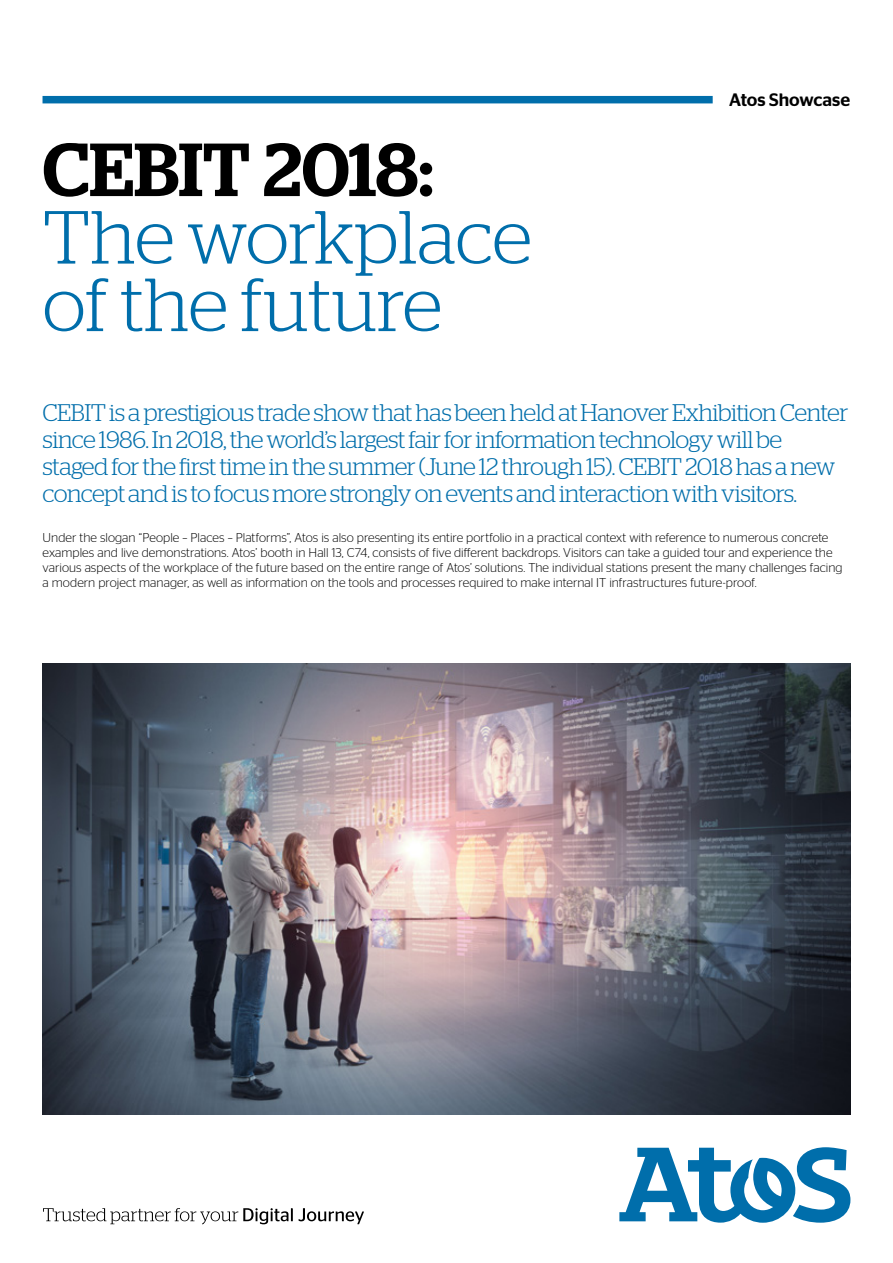
<style>
.page{position:relative;width:893px;height:1263px;background:#fff}
.page>*{position:absolute;margin:0;border:0;box-sizing:border-box;transform-origin:0 0}
.t1{font:300 75px/67.5px "Stag";letter-spacing:-.005em;color:#006eab}
.t2{font:500 75px "Stag";letter-spacing:-.005em;color:#000}
.t3{font:300 24px/27px "Stag";letter-spacing:-.025em;color:#006eab}
.t4{font:500 18px "Stag Sans";color:#000}
.t5{font:300 12.75px/15px "Stag Sans";color:#000}
</style>
<div class="page">
<svg style="left:43px;top:1208px;width:321px;height:16px"></svg>
<svg style="left:619px;top:1147px;width:231px;height:76px"></svg>
<div style="left:43px;top:96px;width:670px;height:7px;background:#006eab"></div>
<img style="left:43px;top:663px;width:807px;height:451px">
<h1 class="t2" style="left:43px;top:125px;width:393px">CEBIT 2018:</h1>
<h1 class="t1" style="left:43px;top:203px;width:491px">The workplace of the future</h1>
<h3 class="t4" style="left:729px;top:89px;width:123px">Atos Showcase</h3>
<p class="t3" style="left:43px;top:399px;width:807px">CEBIT is a prestigious trade show that has been held at Hanover Exhibition Center since 1986. In 2018, the world’s largest fair for information technology will be staged for the first time in the summer (June 12 through 15). CEBIT 2018 has a new concept and is to focus more strongly on events and interaction with visitors.</p>
<p class="t5" style="left:43px;top:529px;width:802px">Under the slogan “People – Places – Platforms”, Atos is also presenting its entire portfolio in a practical context with reference to numerous concrete examples and live demonstrations. Atos’ booth in Hall 13, C74, consists of five different backdrops. Visitors can take a guided tour and experience the various aspects of the workplace of the future based on the entire range of Atos’ solutions. The individual stations present the many challenges facing a modern project manager, as well as information on the tools and processes required to make internal IT infrastructures future-proof.</p>
</div>
